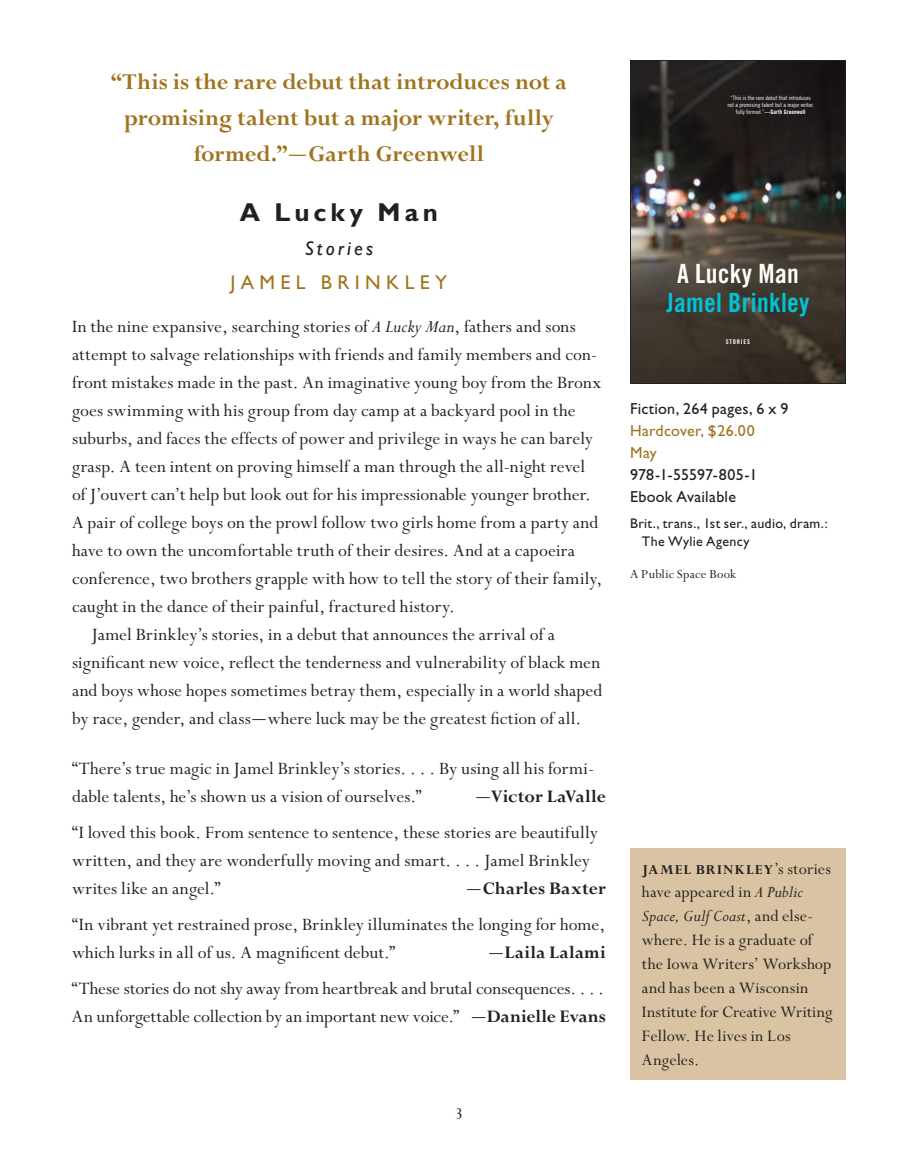
<style>
.page{position:relative;width:918px;height:1152px;background:#fff}
.page>*{position:absolute;margin:0;border:0;box-sizing:border-box;transform-origin:0 0}
.t1{font:26.4px "Trade Gothic Bold Cond Twenty";letter-spacing:.01em;color:#00c3d5}
.t2{font:26.4px "Trade Gothic Bold Cond Twenty";letter-spacing:.01em;color:#fff}
.t3{font:700 26px "Gill Sans";letter-spacing:.16em;color:#231f20}
.t4{font:700 25px/36px "Perpetua";letter-spacing:-.005em;color:#a0741e;text-align:center}
.t5{font:20px "Gill Sans";letter-spacing:.27em;color:#a0741e}
.t6{font:italic 20px "Gill Sans";letter-spacing:.16em;color:#231f20}
.t7{font:20px "Perpetua Expert";color:#231f20}
.t8{font:19.6px/36px "Perpetua";letter-spacing:.005em;color:#231f20}
.t9{font:18px/24px "Perpetua";letter-spacing:.01em;color:#231f20}
.t10{font:16px/22px "Gill Sans";letter-spacing:.015em;color:#231f20}
.t11{font:16px/22px "Gill Sans";letter-spacing:.01em;color:#a0741e}
.t12{font:700 15px "Perpetua";letter-spacing:.08em;color:#231f20}
.t13{font:14px/18px "Gill Sans";letter-spacing:.02em;color:#231f20}
.t14{font:14px "Perpetua";letter-spacing:.02em;color:#231f20}
.t15{font:6.4px "Trade Gothic Bold Cond Twenty";letter-spacing:.12em;color:#fff}
.t16{font:6px/7px "Trade Gothic Cond Eighteen";color:#fff;text-align:center}
.t17{font:6px "Trade Gothic Bold Cond Twenty";color:#fff}
.s1{font-family:"Veljovic";font-weight:400}
.s2{font-style:italic}
.s3{font-family:"Veljovic"}
.s4{font-weight:700}
.s5{font-family:"Trade Gothic Cond Eighteen"}
.s6{font-weight:400;font-size:18px}
</style>
<div class="page">
<img style="left:632px;top:62px;width:212px;height:320px">
<div style="left:630px;top:60px;width:216px;height:324px;border:1px solid #231f20"></div>
<div style="left:630px;top:848px;width:216px;height:232px;background:#d9c3a2"></div>
<p class="t4" style="left:111px;top:65px;width:458px">“This is the rare debut that introduces not a promising talent but a major writer, fully formed.”<span class="s1">—</span>Garth Greenwell</p>
<h2 class="t3" style="left:240px;top:197px;width:199px">A Lucky Man</h2>
<p class="t6" style="left:305px;top:237px;width:70px">Stories</p>
<p class="t5" style="left:231px;top:271px;width:218px">JAMEL BRINKLEY</p>
<p class="t8" style="left:72px;top:309px;width:506px">In the nine expansive, searching stories of <span class="s2">A Lucky Man</span>, fathers and sons</p>
<p class="t8" style="left:72px;top:337px;width:527px">attempt to salvage relationships with friends and family members and con-</p>
<p class="t8" style="left:72px;top:365px;width:531px">front mistakes made in the past. An imaginative young boy from the Bronx</p>
<p class="t8" style="left:72px;top:393px;width:505px">goes swimming with his group from day camp at a backyard pool in the</p>
<p class="t8" style="left:72px;top:421px;width:523px">suburbs, and faces the effects of power and privilege in ways he can barely</p>
<p class="t8" style="left:72px;top:449px;width:515px">grasp. A teen intent on proving himself a man through the all-night revel</p>
<p class="t8" style="left:72px;top:477px;width:520px">of J’ouvert can’t help but look out for his impressionable younger brother.</p>
<p class="t8" style="left:72px;top:505px;width:528px">A pair of college boys on the prowl follow two girls home from a party and</p>
<p class="t8" style="left:72px;top:533px;width:504px">have to own the uncomfortable truth of their desires. And at a capoeira</p>
<p class="t8" style="left:72px;top:561px;width:532px">conference, two brothers grapple with how to tell the story of their family,</p>
<p class="t8" style="left:72px;top:589px;width:384px">caught in the dance of their painful, fractured history.</p>
<p class="t8" style="left:92px;top:617px;width:465px">Jamel Brinkley’s stories, in a debut that announces the arrival of a</p>
<p class="t8" style="left:72px;top:645px;width:530px">significant new voice, reflect the tenderness and vulnerability of black men</p>
<p class="t8" style="left:72px;top:673px;width:532px">and boys whose hopes sometimes betray them, especially in a world shaped</p>
<p class="t8" style="left:72px;top:701px;width:511px">by race, gender, and class<span class="s3">—</span>where luck may be the greatest fiction of all.</p>
<p class="t8" style="left:72px;top:755px;width:524px;line-height:28px">“There’s true magic in Jamel Brinkley’s stories. . . . By using all his formi&shy;dable talents, he’s shown us a vision of ourselves.”</p>
<p class="t8" style="left:72px;top:779px;width:535px;text-indent:403px"><span class="s3">—</span><span class="s4">Victor LaValle </span>“I loved this book. From sentence to sentence, these stories are beautifully</p>
<p class="t8" style="left:72px;top:847px;width:520px;line-height:28px">written, and they are wonderfully moving and smart. . . . Jamel Brinkley writes like an angel.”</p>
<p class="t8" style="left:72px;top:871px;width:536px;text-align:right"><span class="s3">—</span><span class="s4">Charles Baxter<br></span>“In vibrant yet restrained prose, Brinkley illuminates the longing for home,</p>
<p class="t8" style="left:72px;top:935px;width:325px">which lurks in all of us. A magnificent debut.”</p>
<p class="t8" style="left:72px;top:935px;width:535px;text-align:right"><span class="s3">—</span><span class="s4">Laila Lalami<br></span>“These stories do not shy away from heartbreak and brutal consequences. . . .</p>
<p class="t8" style="left:72px;top:999px;width:536px">An unforgettable collection by an important new voice.” <span class="s3">—</span><span class="s4">Danielle Evans</span></p>
<p class="t7" style="left:454px;top:1102px;width:11px">3</p>
<p class="t16" style="left:727px;top:94px;width:88px">“This is the rare debut that introduces not a promising talent but a major writer,</p>
<p class="t17" style="left:736px;top:108px;width:71px"><span class="s5">fully formed.”</span>—Garth Greenwell</p>
<h1 class="t2" style="left:677px;top:258px;width:123px">A Lucky Man</h1>
<h1 class="t1" style="left:666px;top:286px;width:145px">Jamel Brinkley</h1>
<p class="t15" style="left:726px;top:337px;width:26px">STORIES</p>
<p class="t10" style="left:630px;top:398px;width:160px">Fiction, 264 pages, 6 x 9</p>
<p class="t11" style="left:630px;top:420px;width:126px">Hardcover, $26.00<br>May</p>
<p class="t10" style="left:630px;top:464px;width:129px">978-1-55597-805-1<br>Ebook Available</p>
<p class="t13" style="left:642px;top:515px;width:187px;text-indent:-12px">Brit., trans., 1st ser., audio, dram.:<br>The Wylie Agency</p>
<p class="t14" style="left:630px;top:567px;width:108px">A Public Space Book</p>
<p class="t12" style="left:642px;top:861px;width:191px">JAMEL BRINKLEY<span class="s6">’s stories</span></p>
<p class="t9" style="left:642px;top:881px;width:192px">have appeared in <span class="s2">A Public<br>Space, Gulf Coast</span>, and else&shy;where. He is a graduate of the Iowa Writers’ Workshop and has been a Wisconsin<br>Institute for Creative Writing<br>Fellow. He lives in Los<br>Angeles.</p>
</div>
